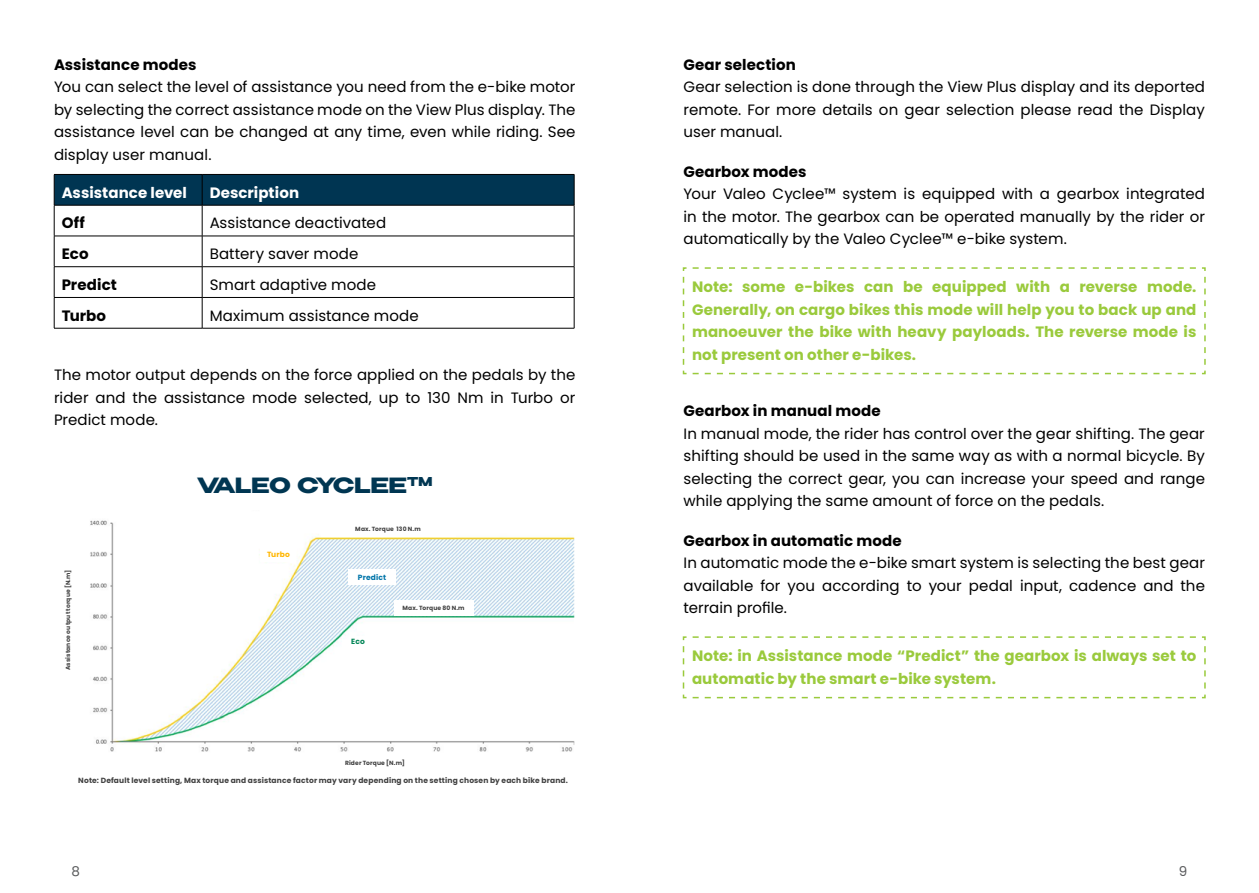
<style>
.page{position:relative;width:1259px;height:893px;background:#fff}
.page>*{position:absolute;margin:0;border:0;box-sizing:border-box;transform-origin:0 0}
.t1{font:700 21px "Benzin";color:#003652}
.t2{font:15px/22.5px "Poppins";letter-spacing:.005em;color:#000;text-align:justify}
.t3{font:700 15px/22.5px "Poppins";letter-spacing:.005em;color:#9aca3c;text-align:justify}
.t4{font:700 15px "Poppins";letter-spacing:.005em;color:#000}
.t5{font:700 15px "Poppins";letter-spacing:.005em;color:#fff}
.t6{font:13.5px "Poppins";color:#58595b}
.t7{font:700 7.5px "Poppins";letter-spacing:.02em;color:#414141}
.t8{font:700 7.5px "Poppins";letter-spacing:.025em;color:#0075a9}
.t9{font:700 7.5px "Poppins";letter-spacing:.02em;color:#ffb600}
.t10{font:700 7.5px "Poppins";color:#008556}
.t11{font:700 6px "Poppins";letter-spacing:.02em;color:#414141}
</style>
<div class="page">
<svg style="left:682px;top:267px;width:524px;height:108px"></svg>
<svg style="left:682px;top:636px;width:524px;height:63px"></svg>
<div style="left:55px;top:175px;width:519px;height:30px;background:#003552"></div>
<hr style="left:54px;top:205px;width:1px;height:31px;background:#000">
<hr style="left:202px;top:205px;width:1px;height:31px;background:#000">
<hr style="left:574px;top:205px;width:1px;height:31px;background:#000">
<hr style="left:54px;top:236px;width:148px;height:1px;background:#000">
<hr style="left:54px;top:236px;width:1px;height:31px;background:#000">
<hr style="left:202px;top:236px;width:372px;height:1px;background:#000">
<hr style="left:202px;top:236px;width:1px;height:31px;background:#000">
<hr style="left:574px;top:236px;width:1px;height:31px;background:#000">
<hr style="left:54px;top:266px;width:148px;height:1px;background:#000">
<hr style="left:54px;top:267px;width:1px;height:30px;background:#000">
<hr style="left:202px;top:266px;width:372px;height:1px;background:#000">
<hr style="left:202px;top:267px;width:1px;height:30px;background:#000">
<hr style="left:574px;top:267px;width:1px;height:30px;background:#000">
<hr style="left:54px;top:297px;width:148px;height:1px;background:#000">
<hr style="left:54px;top:298px;width:1px;height:30px;background:#000">
<hr style="left:202px;top:297px;width:372px;height:1px;background:#000">
<hr style="left:202px;top:298px;width:1px;height:30px;background:#000">
<hr style="left:574px;top:298px;width:1px;height:30px;background:#000">
<hr style="left:54px;top:328px;width:148px;height:1px;background:#000">
<hr style="left:202px;top:328px;width:372px;height:1px;background:#000">
<hr style="left:54px;top:174px;width:148px;height:1px;background:#000">
<hr style="left:54px;top:175px;width:1px;height:30px;background:#000">
<hr style="left:202px;top:174px;width:372px;height:1px;background:#000">
<hr style="left:202px;top:175px;width:1px;height:30px;background:#000">
<hr style="left:574px;top:175px;width:1px;height:30px;background:#000">
<hr style="left:54px;top:205px;width:148px;height:1px;background:#000">
<hr style="left:202px;top:205px;width:372px;height:1px;background:#000">
<img style="left:90px;top:520px;width:485px;height:232px">
<div style="left:351px;top:636px;width:38px;height:12px;background:#fff"></div>
<div style="left:348px;top:569px;width:48px;height:16px;background:#fff"></div>
<div style="left:261px;top:546px;width:35px;height:16px;background:#fff"></div>
<div style="left:321px;top:521px;width:134px;height:16px;background:#fff"></div>
<div style="left:394px;top:600px;width:79px;height:16px;background:#fff"></div>
<p class="t4" style="left:54px;top:56px;width:144px">Assistance modes</p>
<p class="t2" style="left:54px;top:76px;width:523px">You can select the level of assistance you need from the e-bike motor by selecting the correct assistance mode on the View Plus display. The assistance level can be changed at any time, even while riding. See display user manual.</p>
<p class="t5" style="left:62px;top:184px;width:127px">Assistance level</p>
<p class="t5" style="left:210px;top:184px;width:91px">Description</p>
<p class="t4" style="left:62px;top:214px;width:25px">Off</p>
<p class="t2" style="left:210px;top:212px;width:178px">Assistance deactivated</p>
<p class="t4" style="left:62px;top:245px;width:28px">Eco</p>
<p class="t2" style="left:210px;top:243px;width:150px">Battery saver mode</p>
<p class="t4" style="left:62px;top:276px;width:57px">Predict</p>
<p class="t2" style="left:210px;top:274px;width:168px">Smart adaptive mode</p>
<p class="t4" style="left:62px;top:307px;width:46px">Turbo</p>
<p class="t2" style="left:210px;top:304px;width:211px">Maximum assistance mode</p>
<p class="t2" style="left:54px;top:364px;width:523px">The motor output depends on the force applied on the pedals by the rider and the assistance mode selected, up to 130 Nm in Turbo or Predict mode.</p>
<h1 class="t1" style="left:197px;top:470px;width:237px">VALEO CYCLEE<sup>™</sup></h1>
<p class="t11" style="left:65px;top:670px;width:102px;rotate:-90deg">Assistance output torque [N.m]</p>
<p class="t9" style="left:267px;top:550px;width:24px">Turbo</p>
<p class="t11" style="left:355px;top:525px;width:67px">Max. Torque 130 N.m</p>
<p class="t8" style="left:358px;top:573px;width:30px">Predict</p>
<p class="t10" style="left:351px;top:637px;width:15px">Eco</p>
<p class="t11" style="left:402px;top:604px;width:64px">Max. Torque 80 N.m</p>
<p class="t11" style="left:345px;top:759px;width:61px">Rider Torque [N.m]</p>
<p class="t7" style="left:78px;top:776px;width:491px">Note: Default level setting, Max torque and assistance factor may vary depending on the setting chosen by each bike brand.</p>
<p class="t4" style="left:683px;top:56px;width:114px">Gear selection</p>
<p class="t2" style="left:683px;top:76px;width:523px">Gear selection is done through the View Plus display and its deported remote. For more details on gear selection please read the Display user manual.</p>
<p class="t4" style="left:683px;top:163px;width:125px">Gearbox modes</p>
<p class="t2" style="left:683px;top:183px;width:523px">Your Valeo Cyclee™ system is equipped with a gearbox integrated in the motor. The gearbox can be operated manually by the rider or automatically by the Valeo Cyclee™ e-bike system.</p>
<p class="t3" style="left:692px;top:276px;width:506px">Note: some e-bikes can be equipped with a reverse mode.<br>Generally, on cargo bikes this mode will help you to back up and manoeuver the bike with heavy payloads. The reverse mode is not present on other e-bikes.</p>
<p class="t4" style="left:683px;top:402px;width:198px">Gearbox in manual mode</p>
<p class="t2" style="left:683px;top:422px;width:523px">In manual mode, the rider has control over the gear shifting. The gear shifting should be used in the same way as with a normal bicycle. By selecting the correct gear, you can increase your speed and range while applying the same amount of force on the pedals.</p>
<p class="t4" style="left:683px;top:532px;width:220px">Gearbox in automatic mode</p>
<p class="t2" style="left:683px;top:552px;width:523px">In automatic mode the e-bike smart system is selecting the best gear available for you according to your pedal input, cadence and the terrain profile.</p>
<p class="t3" style="left:692px;top:645px;width:506px">Note: in Assistance mode “Predict” the gearbox is always set to automatic by the smart e-bike system.</p>
<p class="t6" style="left:72px;top:863px;width:10px">8</p>
<p class="t6" style="left:1178px;top:863px;width:10px">9</p>
</div>
